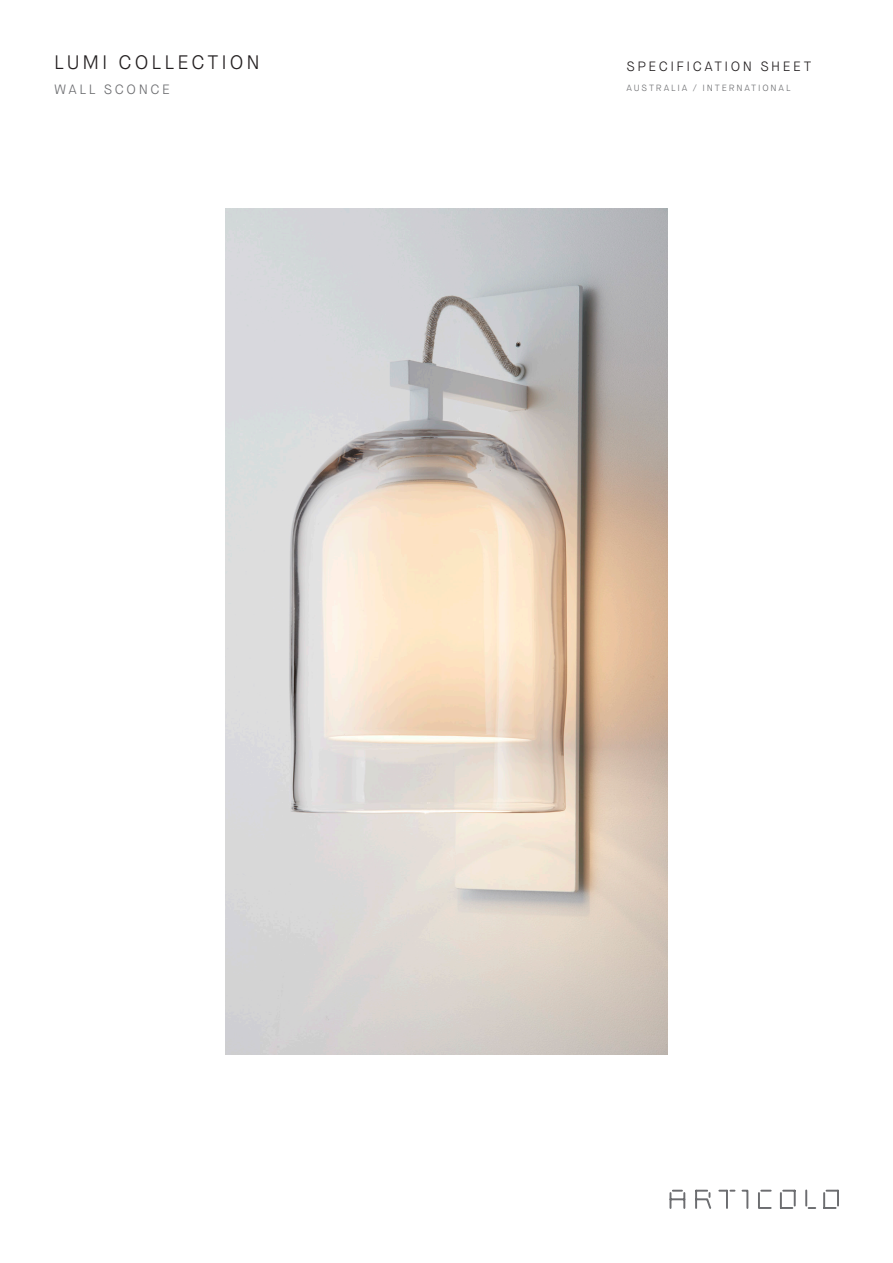
<style>
.page{position:relative;width:893px;height:1263px;background:#fff}
.page>*{position:absolute;margin:0;border:0;box-sizing:border-box;transform-origin:0 0}
.t1{font:300 19.5px "Maison Neue";letter-spacing:.15em;color:#231f20}
.t2{font:300 13.5px "Maison Neue";letter-spacing:.185em;color:#231f20}
.t3{font:300 13.5px "Maison Neue";letter-spacing:.19em;color:#6c6d70}
.t4{font:300 9px "Maison Neue";letter-spacing:.205em;color:#6c6d70}
</style>
<div class="page">
<svg style="left:669px;top:1189px;width:170px;height:20px"></svg>
<img style="left:226px;top:209px;width:441px;height:846px">
<p class="t1" style="left:54px;top:50px;width:207px">LUMI COLLECTION</p>
<p class="t3" style="left:54px;top:81px;width:118px">WALL SCONCE</p>
<p class="t2" style="left:627px;top:58px;width:186px">SPECIFICATION SHEET</p>
<p class="t4" style="left:627px;top:83px;width:166px">AUSTRALIA / INTERNATIONAL</p>
</div>
